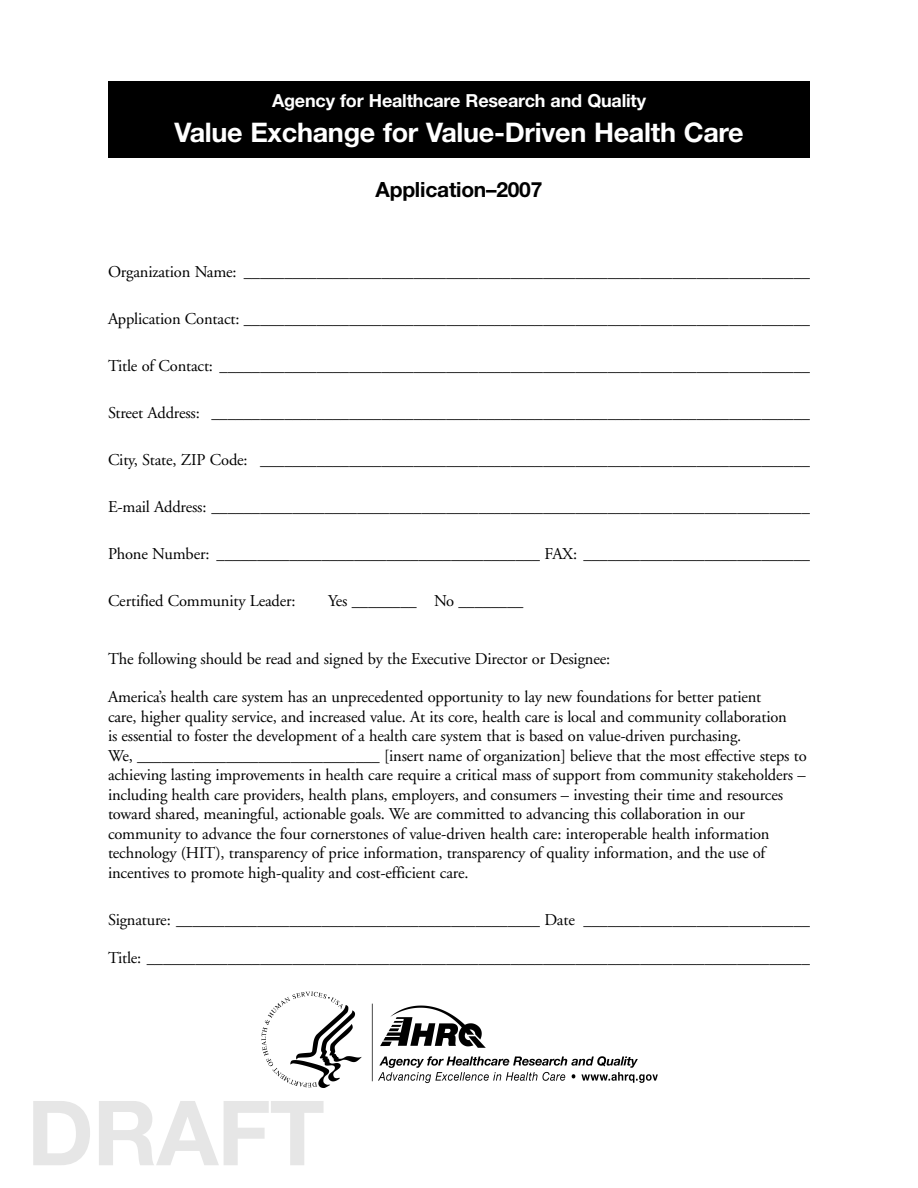
<style>
.page{position:relative;width:918px;height:1188px;background:#fff}
.page>*{position:absolute;margin:0;border:0;box-sizing:border-box;transform-origin:0 0}
.t1{font:700 90px "Helvetica Neue";letter-spacing:-.01em;color:#e6e6e6}
.t2{font:700 27px "Helvetica Neue";letter-spacing:-.01em;color:#fff}
.t3{font:700 21px "Helvetica Neue";letter-spacing:-.01em;color:#000}
.t4{font:700 18px "Helvetica Neue";letter-spacing:-.01em;color:#fff}
.t5{font:16.5px/19.5px "Adobe Garamond";letter-spacing:-.01em;color:#000}
</style>
<div class="page">
<img style="left:261px;top:991px;width:397px;height:97px">
<div style="left:108px;top:81px;width:702px;height:77px;background:#000"></div>
<p class="t4" style="left:272px;top:94px;width:376px">Agency for Healthcare Research and Quality</p>
<h2 class="t2" style="left:174px;top:122px;width:571px">Value Exchange for Value-Driven Health Care</h2>
<p class="t3" style="left:376px;top:182px;width:168px">Application–2007</p>
<p class="t5" style="left:108px;top:264px;width:704px">Organization Name: ______________________________________________________________________</p>
<p class="t5" style="left:108px;top:311px;width:704px">Application Contact: ______________________________________________________________________</p>
<p class="t5" style="left:108px;top:358px;width:704px">Title of Contact: _________________________________________________________________________</p>
<p class="t5" style="left:108px;top:405px;width:704px">Street Address: __________________________________________________________________________</p>
<p class="t5" style="left:108px;top:452px;width:704px">City, State, ZIP Code: ____________________________________________________________________</p>
<p class="t5" style="left:108px;top:499px;width:703px">E-mail Address: __________________________________________________________________________</p>
<p class="t5" style="left:108px;top:546px;width:704px">Phone Number: ________________________________________ FAX: ____________________________</p>
<p class="t5" style="left:108px;top:592px;width:189px">Certified Community Leader:</p>
<p class="t5" style="left:328px;top:592px;width:197px">Yes ________ No ________</p>
<p class="t5" style="left:108px;top:650px;width:504px">The following should be read and signed by the Executive Director or Designee:</p>
<p class="t5" style="left:108px;top:689px;width:700px">America’s health care system has an unprecedented opportunity to lay new foundations for better patient<br>care, higher quality service, and increased value. At its core, health care is local and community collaboration<br>is essential to foster the development of a health care system that is based on value-driven purchasing.<br>We, ______________________________ [insert name of organization] believe that the most effective steps to achieving lasting improvements in health care require a critical mass of support from community stakeholders – including health care providers, health plans, employers, and consumers – investing their time and resources toward shared, meaningful, actionable goals. We are committed to advancing this collaboration in our community to advance the four cornerstones of value-driven health care: interoperable health information technology (HIT), transparency of price information, transparency of quality information, and the use of incentives to promote high-quality and cost-efficient care.</p>
<p class="t5" style="left:108px;top:911px;width:704px">Signature: _____________________________________________ Date ____________________________</p>
<p class="t5" style="left:108px;top:949px;width:703px">Title: __________________________________________________________________________________</p>
<h1 class="t1" style="left:27px;top:1101px;width:299px">DRAFT</h1>
</div>
